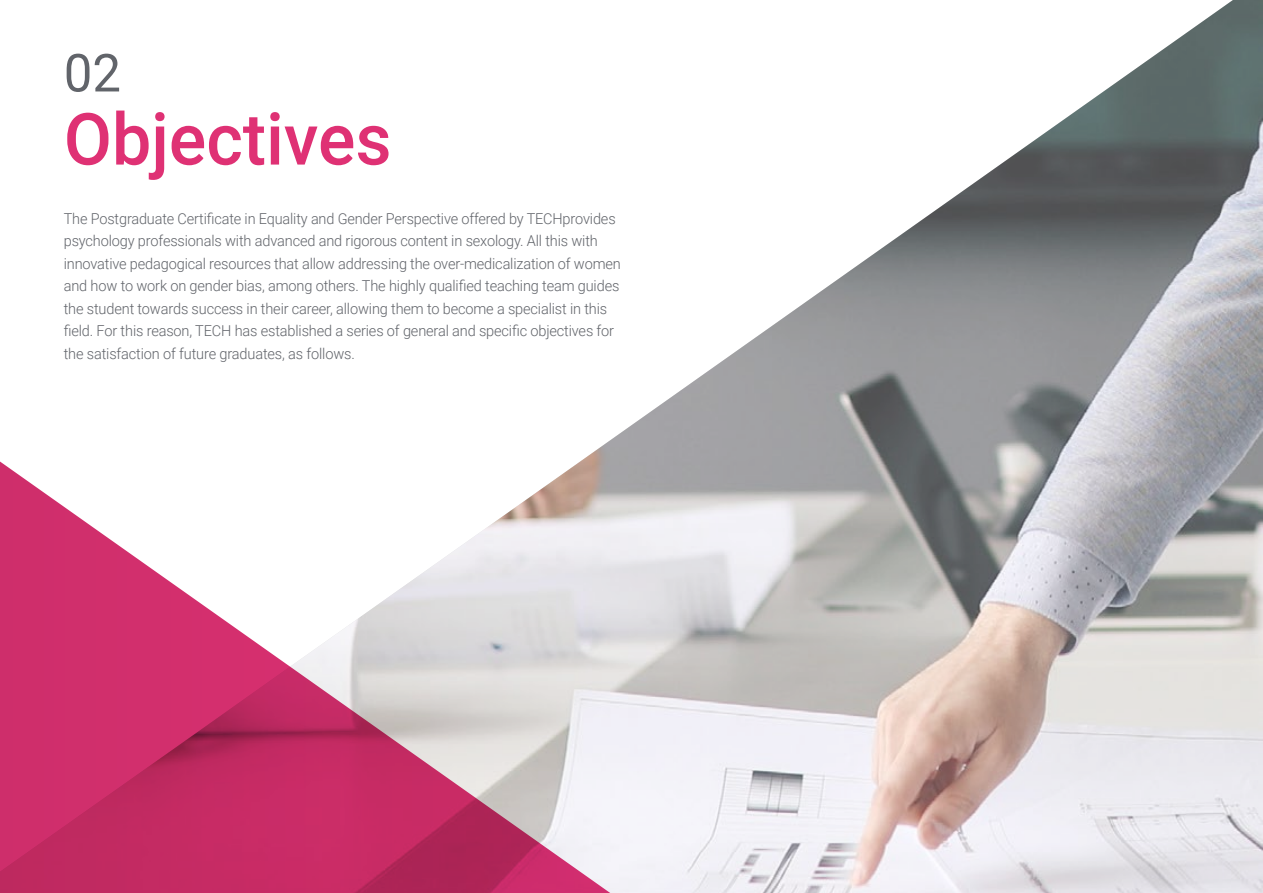
<style>
.page{position:relative;width:1263px;height:893px;background:#fff}
.page>*{position:absolute;margin:0;border:0;box-sizing:border-box;transform-origin:0 0}
.t1{font:500 72px "Roboto";color:#df3174}
.t2{font:52.5px "Roboto";color:#61646a}
.t3{font:300 15px/22.5px "Roboto";letter-spacing:-.01em;color:#61646a;scale:.96 1}
</style>
<div class="page">
<img style="left:602px;top:0;width:661px;height:893px">
<svg style="left:0;top:446px;width:640px;height:447px"></svg>
<h2 class="t2" style="left:64px;top:36px;width:59px">02</h2>
<h1 class="t1" style="left:64px;top:89px;width:329px">Objectives</h1>
<p class="t3" style="left:64px;top:207px;width:582px">The Postgraduate Certificate in Equality and Gender Perspective offered by TECHprovides psychology professionals with advanced and rigorous content in sexology. All this with innovative pedagogical resources that allow addressing the over-medicalization of women and how to work on gender bias, among others. The highly qualified teaching team guides the student towards success in their career, allowing them to become a specialist in this field. For this reason, TECH has established a series of general and specific objectives for the satisfaction of future graduates, as follows.</p>
</div>
